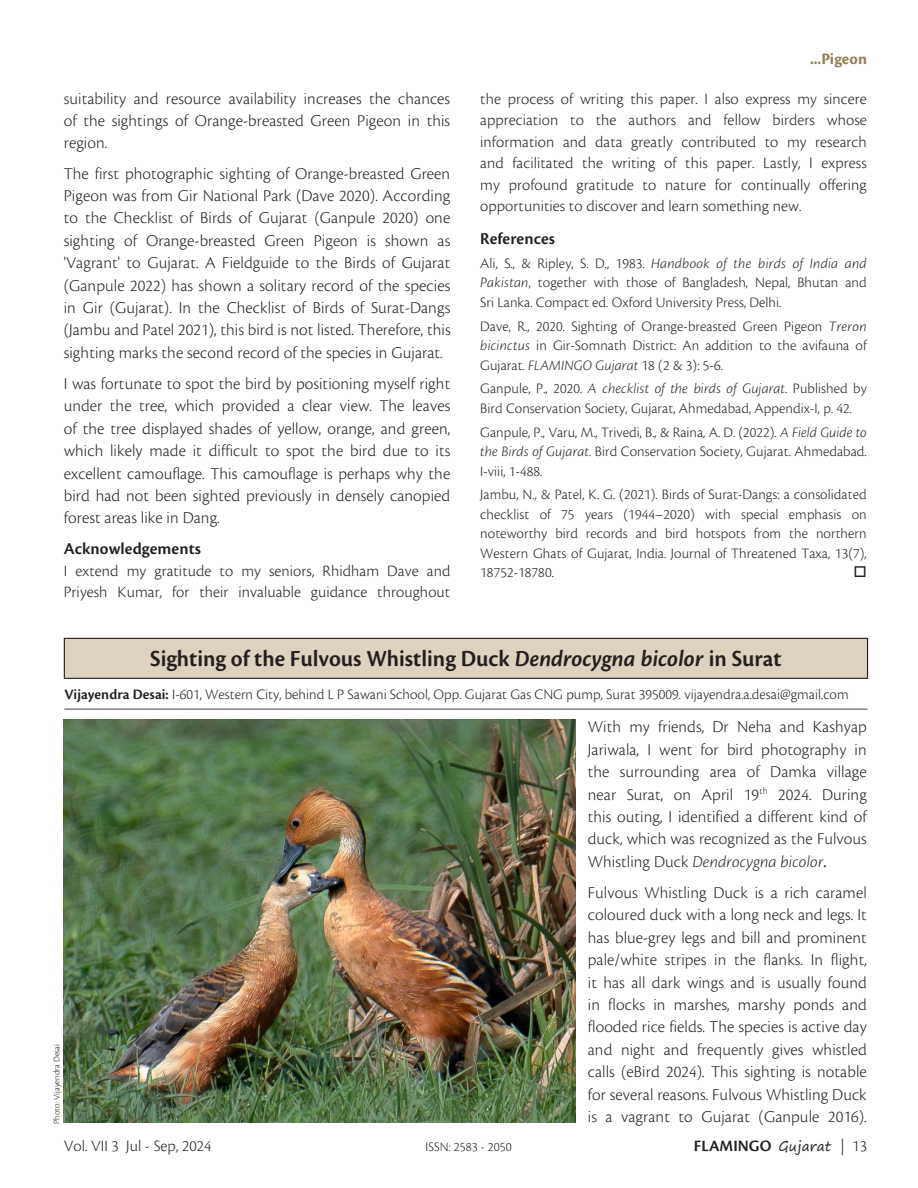
<style>
.page{position:relative;width:918px;height:1188px;background:#fff}
.page>*{position:absolute;margin:0;border:0;box-sizing:border-box;transform-origin:0 0}
.t1{font:600 24px "Cronos Pro";color:#231f20}
.t2{font:300 17.25px/22.4px "Cronos Pro";letter-spacing:.005em;color:#231f20;text-align:justify}
.t3{font:600 17.25px "Cronos Pro";letter-spacing:.005em;color:#231f20}
.t4{font:300 16.5px/21.5px "Cronos Pro";letter-spacing:.005em;color:#231f20}
.t5{font:600 16.5px "Cronos Pro";letter-spacing:.005em;color:#231f20}
.t6{font:700 16.5px "Cronos Pro";letter-spacing:.005em;color:#93825b}
.t7{font:300 15px/19.5px "Cronos Pro";letter-spacing:.005em;color:#231f20;text-align:justify}
.t8{font:300 13.5px "Cronos Pro";letter-spacing:.005em;color:#231f20}
.t9{font:300 9px "Cronos Pro";letter-spacing:.005em;color:#231f20}
.s1{font-style:italic}
.s2{font-weight:600}
.s3{font-weight:400}
.s4{font-family:"Segoe Print";font-weight:400;font-size:13.5px}
.s5{font-weight:300}
</style>
<div class="page">
<div style="left:64px;top:638px;width:804px;height:40px;background:#ddd2bf"></div>
<hr style="left:64px;top:708px;width:804px;height:2px;background:#808285">
<hr style="left:64px;top:638px;width:804px;height:1px;background:#231f20">
<hr style="left:64px;top:639px;width:1px;height:39px;background:#231f20">
<hr style="left:867px;top:639px;width:1px;height:39px;background:#231f20">
<hr style="left:64px;top:678px;width:804px;height:1px;background:#231f20">
<img style="left:64px;top:720px;width:511px;height:403px">
<p class="t2" style="left:64px;top:88px;width:388px;line-height:21.6px">suitability and resource availability increases the chances of the sightings of Orange-breasted Green Pigeon in this region.</p>
<p class="t2" style="left:64px;top:162px;width:388px">The first photographic sighting of Orange-breasted Green Pigeon was from Gir National Park (Dave 2020). According to the Checklist of Birds of Gujarat (Ganpule 2020) one sighting of Orange-breasted Green Pigeon is shown as 'Vagrant' to Gujarat. A Fieldguide to the Birds of Gujarat (Ganpule 2022) has shown a solitary record of the species in Gir (Gujarat). In the Checklist of Birds of Surat-Dangs (Jambu and Patel 2021), this bird is not listed. Therefore, this sighting marks the second record of the species in Gujarat.</p>
<p class="t2" style="left:64px;top:372px;width:388px">I was fortunate to spot the bird by positioning myself right under the tree, which provided a clear view. The leaves of the tree displayed shades of yellow, orange, and green, which likely made it difficult to spot the bird due to its excellent camouflage. This camouflage is perhaps why the bird had not been sighted previously in densely canopied forest areas like in Dang.</p>
<p class="t3" style="left:64px;top:539px;width:139px">Acknowledgements</p>
<p class="t4" style="left:64px;top:560px;width:388px">I extend my gratitude to my seniors, Rhidham Dave and<br>Priyesh Kumar, for their invaluable guidance throughout</p>
<p class="t6" style="left:810px;top:49px;width:58px">...Pigeon</p>
<p class="t4" style="left:480px;top:88px;width:388px;text-align:justify">the process of writing this paper. I also express my sincere appreciation to the authors and fellow birders whose information and data greatly contributed to my research and facilitated the writing of this paper. Lastly, I express my profound gratitude to nature for continually offering opportunities to discover and learn something new.</p>
<p class="t3" style="left:480px;top:229px;width:76px">References</p>
<p class="t7" style="left:480px;top:253px;width:388px">Ali, S., &amp; Ripley, S. D., 1983. <span class="s1">Handbook of the birds of India and Pakistan</span>, together with those of Bangladesh, Nepal, Bhutan and Sri Lanka. Compact ed. Oxford University Press, Delhi.</p>
<p class="t7" style="left:480px;top:316px;width:388px">Dave, R., 2020. Sighting of Orange-breasted Green Pigeon <span class="s1">Treron bicinctus</span> in Gir-Somnath District: An addition to the avifauna of Gujarat. <span class="s1">FLAMINGO Gujarat</span> 18 (2 &amp; 3): 5-6.</p>
<p class="t7" style="left:480px;top:379px;width:388px">Ganpule, P., 2020. <span class="s1">A checklist of the birds of Gujarat</span>. Published by<br>Bird Conservation Society, Gujarat, Ahmedabad, Appendix-I, p. 42.</p>
<p class="t7" style="left:480px;top:422px;width:388px">Ganpule, P., Varu, M., Trivedi, B., &amp; Raina, A. D. (2022). <span class="s1">A Field Guide to the Birds of Gujarat</span>. Bird Conservation Society, Gujarat. Ahmedabad.<br>I-viii, 1-488.</p>
<p class="t7" style="left:480px;top:485px;width:388px">Jambu, N., &amp; Patel, K. G. (2021). Birds of Surat-Dangs: a consolidated checklist of 75 years (1944–2020) with special emphasis on noteworthy bird records and bird hotspots from the northern Western Ghats of Gujarat, India. Journal of Threatened Taxa, 13(7), 18752-18780.</p>
<h1 class="t1" style="left:150px;top:644px;width:633px">Sighting of the Fulvous Whistling Duck <span class="s1">Dendrocygna bicolor</span> in Surat</h1>
<p class="t7" style="left:64px;top:684px;width:786px"><span class="s2">Vijayendra Desai:</span> I-601, Western City, behind L P Sawani School, Opp. Gujarat Gas CNG pump, Surat 395009. vijayendra.a.desai@gmail.com</p>
<p class="t2" style="left:588px;top:716px;width:281px">With my friends, Dr Neha and Kashyap Jariwala, I went for bird photography in the surrounding area of Damka village near Surat, on April 19<sup>th</sup> 2024. During this outing, I identified a different kind of duck, which was recognized as the Fulvous Whistling Duck <span class="s1">Dendrocygna bicolor</span><span class="s3">.</span></p>
<p class="t2" style="left:588px;top:881px;width:281px">Fulvous Whistling Duck is a rich caramel coloured duck with a long neck and legs. It has blue-grey legs and bill and prominent pale/white stripes in the flanks. In flight, it has all dark wings and is usually found in flocks in marshes, marshy ponds and flooded rice fields. The species is active day and night and frequently gives whistled calls (eBird 2024). This sighting is notable for several reasons. Fulvous Whistling Duck is a vagrant to Gujarat (Ganpule 2016).</p>
<p class="t9" style="left:52px;top:1124px;width:82px;rotate:-90deg">Photo: Vijayendra Desai</p>
<p class="t4" style="left:64px;top:1135px;width:149px">Vol. VII 3 Jul - Sep, 2024</p>
<p class="t8" style="left:426px;top:1139px;width:88px">ISSN: 2583 - 2050</p>
<p class="t5" style="left:694px;top:1137px;width:174px">FLAMINGO <span class="s4">Gujarat</span> <span class="s5">| 13</span></p>
</div>
